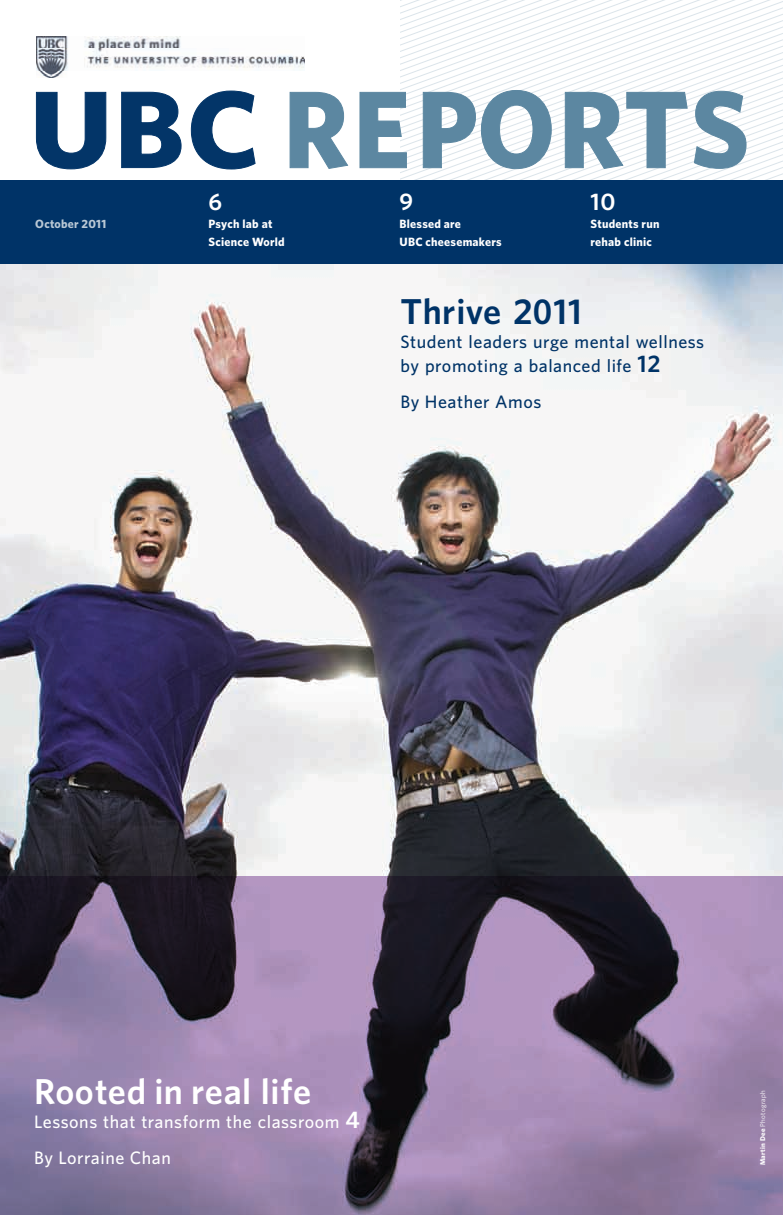
<style>
.page{position:relative;width:783px;height:1215px;background:#fff}
.page>*{position:absolute;margin:0;border:0;box-sizing:border-box;transform-origin:0 0}
.t1{font:600 36px "Whitney";color:#fff}
.t2{font:600 36px "Whitney";letter-spacing:.015em;color:#003367}
.t3{font:600 24px "Whitney";color:#fff}
.t4{font:500 18px/24px "Whitney";letter-spacing:.03em;color:#003367}
.t5{font:500 18px/36px "Whitney";letter-spacing:.03em;color:#fff}
.t6{font:700 12px/18px "Whitney";letter-spacing:.02em;color:#fff}
.t7{font:700 12px "Whitney";letter-spacing:.02em;color:#b9c8d5}
.t8{font:7px "Whitney";letter-spacing:.04em;color:#fff}
.s1{font-weight:600;font-size:24px}
.s2{font-weight:700}
</style>
<div class="page">
<div style="left:0;top:180px;width:783px;height:84px;background:#003367"></div>
<img style="left:0;top:264px;width:783px;height:612px">
<svg style="left:0;top:876px;width:783px;height:339px;background:#7e6c8d"></svg>
<svg style="left:400px;top:0;width:383px;height:180px"></svg>
<img style="left:36px;top:37px;width:269px;height:41px">
<svg style="left:36px;top:91px;width:71px;height:79px"></svg>
<svg style="left:121px;top:91px;width:61px;height:77px"></svg>
<svg style="left:190px;top:90px;width:66px;height:80px"></svg>
<svg style="left:289px;top:91px;width:60px;height:78px"></svg>
<svg style="left:359px;top:91px;width:48px;height:78px"></svg>
<svg style="left:422px;top:90px;width:130px;height:80px"></svg>
<svg style="left:564px;top:90px;width:183px;height:79px"></svg>
<p class="t7" style="left:35px;top:216px;width:73px">October 2011</p>
<h2 class="t3" style="left:209px;top:186px;width:15px">6</h2>
<p class="t6" style="left:209px;top:214px;width:78px">Psych lab at<br>Science World</p>
<h2 class="t3" style="left:400px;top:186px;width:15px">9</h2>
<p class="t6" style="left:400px;top:214px;width:104px">Blessed are<br>UBC cheesemakers</p>
<h2 class="t3" style="left:591px;top:186px;width:26px">10</h2>
<p class="t6" style="left:591px;top:214px;width:70px">Students run rehab clinic</p>
<h1 class="t2" style="left:400px;top:288px;width:183px">Thrive 2011</h1>
<p class="t4" style="left:400px;top:329px;width:305px">Student leaders urge mental wellness by promoting a balanced life <span class="s1">12</span></p>
<p class="t4" style="left:400px;top:389px;width:142px">By Heather Amos</p>
<h1 class="t1" style="left:34px;top:1068px;width:278px">Rooted in real life</h1>
<p class="t5" style="left:34px;top:1103px;width:327px">Lessons that transform the classroom <span class="s1">4<br></span>By Lorraine Chan</p>
<p class="t8" style="left:758px;top:1165px;width:76px;rotate:-90deg"><span class="s2">Martin Dee</span> Photograph</p>
</div>
